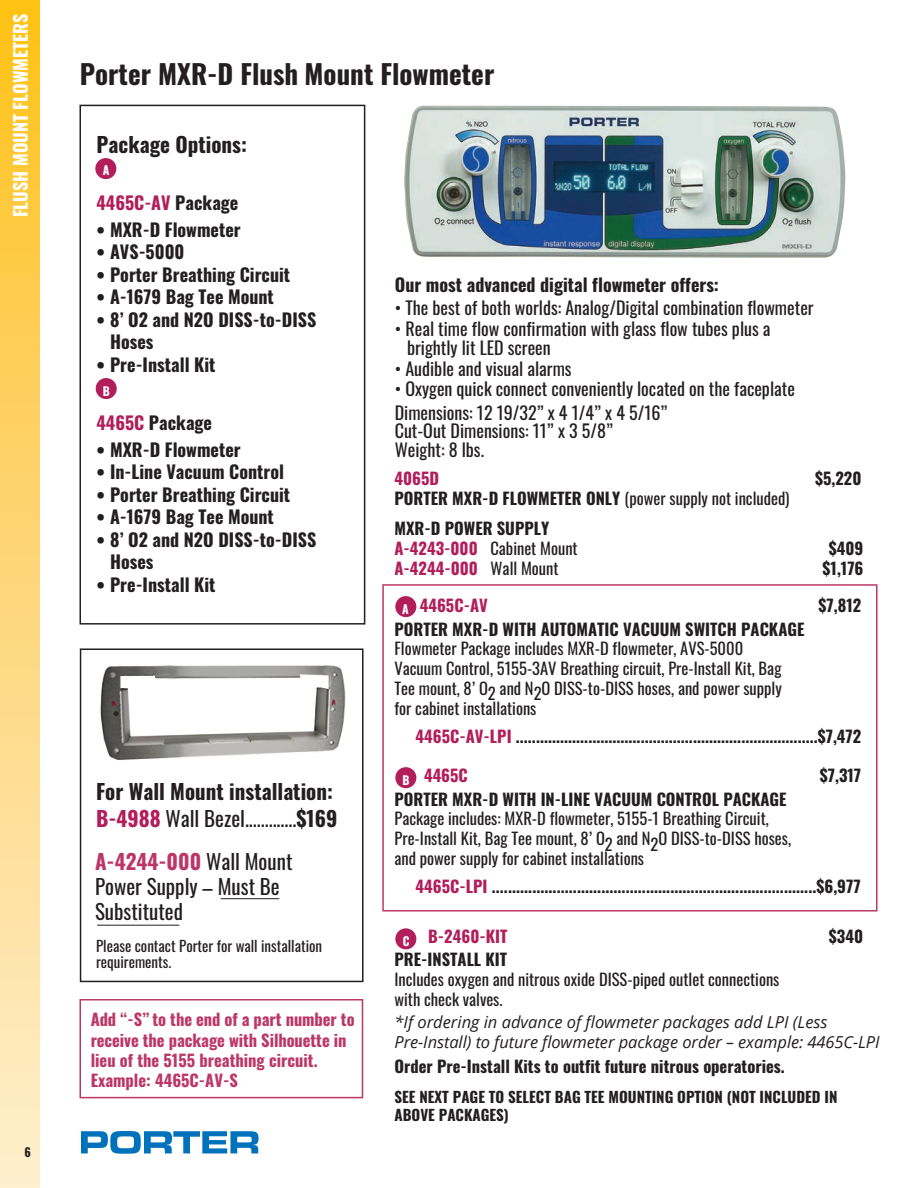
<style>
.page{position:relative;width:918px;height:1188px;background:#fff}
.page>*{position:absolute;margin:0;border:0;box-sizing:border-box;transform-origin:0 0}
.t1{font:700 27px "Oswald";color:#231f20}
.t2{font:21px/25.2px "Oswald";color:#231f20}
.t3{font:700 21px "Oswald";color:#231f20}
.t4{font:700 21px "Oswald";color:#bc3767}
.t5{font:700 18px/22.5px "Oswald";color:#231f20}
.t6{font:18px "Oswald";color:#231f20}
.t7{font:700 18px "Oswald";color:#fff}
.t8{font:700 18px "Oswald";color:#b21e5b}
.t9{font:700 16.5px "Oswald";color:#231f20}
.t10{font:16.5px "Oswald";color:#231f20}
.t11{font:700 16.5px/20.1px "Oswald";letter-spacing:-.005em;color:#bc3767}
.t12{font:italic 16.5px "Open Sans";letter-spacing:-.005em;color:#231f20}
.t13{font:700 16.5px "Oswald";color:#b21e5b}
.t14{font:700 15px "Oswald";color:#231f20}
.t15{font:15px/16.5px "Oswald";color:#231f20}
.t16{font:700 12px "Oswald";color:#fff}
.t17{font:700 12px "Oswald";color:#231f20}
.s1{color:#231f20}
.s2{color:#b21e5b}
.s3{font-weight:700;color:#b21e5b}
.s4{font-weight:700}
.s5{font-weight:400;color:#231f20}
.s6{font-weight:400}
</style>
<div class="page">
<div style="left:0;top:0;width:39px;height:1188px;background:linear-gradient(to bottom,#fec11e,#feeed1)"></div>
<svg style="left:81px;top:1131px;width:178px;height:23px"></svg>
<div style="left:80px;top:105px;width:285px;height:520px;border:2px solid #231f20"></div>
<div style="left:80px;top:648px;width:284px;height:334px;border:2px solid #231f20"></div>
<div style="left:395px;top:596px;width:21px;height:21px;background:#b21e5b;border-radius:50%"></div>
<div style="left:95px;top:158px;width:21px;height:21px;background:#b21e5b;border-radius:50%"></div>
<div style="left:96px;top:378px;width:21px;height:21px;background:#b21e5b;border-radius:50%"></div>
<div style="left:395px;top:767px;width:21px;height:21px;background:#b21e5b;border-radius:50%"></div>
<div style="left:395px;top:928px;width:21px;height:21px;background:#b21e5b;border-radius:50%"></div>
<img style="left:404px;top:105px;width:442px;height:153px">
<div style="left:382px;top:584px;width:496px;height:328px;border:2px solid #bc3767"></div>
<hr style="left:221px;top:898px;width:58px;height:1px;background:#231f20">
<hr style="left:97px;top:925px;width:82px;height:1px;background:#231f20">
<img style="left:92px;top:622px;width:258px;height:138px">
<div style="left:80px;top:999px;width:283px;height:99px;background:#fff;border:2px solid #bc3767"></div>
<p class="t7" style="left:11px;top:217px;width:205px;rotate:-90deg">FLUSH MOUNT FLOWMETERS</p>
<p class="t17" style="left:24px;top:1146px;width:8px">6</p>
<p class="t1" style="left:80px;top:60px;width:416px">Porter MXR-D Flush Mount Flowmeter</p>
<p class="t3" style="left:97px;top:133px;width:152px">Package Options:</p>
<p class="t8" style="left:97px;top:193px;width:143px">4465C-AV <span class="s1">Package</span></p>
<p class="t5" style="left:97px;top:219px;width:146px">• MXR-D Flowmeter</p>
<p class="t5" style="left:97px;top:242px;width:89px">• AVS-5000</p>
<p class="t5" style="left:97px;top:264px;width:195px">• Porter Breathing Circuit</p>
<p class="t5" style="left:97px;top:287px;width:179px">• A-1679 Bag Tee Mount</p>
<p class="t5" style="left:110px;top:309px;width:208px;text-indent:-14px">• 8’ O2 and N2O DISS-to-DISS<br>Hoses</p>
<p class="t5" style="left:97px;top:354px;width:121px">• Pre-Install Kit</p>
<p class="t16" style="left:103px;top:164px;width:8px">A</p>
<p class="t16" style="left:103px;top:385px;width:9px">B</p>
<p class="t5" style="left:97px;top:413px;width:117px"><span class="s2">4465C</span> Package</p>
<p class="t5" style="left:97px;top:439px;width:146px">• MXR-D Flowmeter</p>
<p class="t5" style="left:97px;top:462px;width:189px">• In-Line Vacuum Control</p>
<p class="t5" style="left:97px;top:484px;width:195px">• Porter Breathing Circuit</p>
<p class="t5" style="left:97px;top:507px;width:179px">• A-1679 Bag Tee Mount</p>
<p class="t5" style="left:110px;top:529px;width:208px;text-indent:-14px">• 8’ O2 and N2O DISS-to-DISS<br>Hoses</p>
<p class="t5" style="left:97px;top:574px;width:121px">• Pre-Install Kit</p>
<p class="t3" style="left:96px;top:781px;width:238px">For Wall Mount installation:</p>
<p class="t2" style="left:96px;top:804px;width:243px"><span class="s3">B-4988</span> Wall Bezel.............<span class="s4">$169</span></p>
<p class="t4" style="left:95px;top:850px;width:199px">A-4244-000 <span class="s5">Wall Mount</span></p>
<p class="t2" style="left:95px;top:872px;width:186px">Power Supply – Must Be<br>Substituted</p>
<p class="t15" style="left:96px;top:936px;width:227px">Please contact Porter for wall installation requirements.</p>
<p class="t11" style="left:91px;top:1011px;width:265px">Add “-S” to the end of a part number to receive the package with Silhouette in</p>
<p class="t11" style="left:91px;top:1051px;width:229px">lieu of the 5155 breathing circuit.</p>
<p class="t11" style="left:91px;top:1071px;width:149px">Example: 4465C-AV-S</p>
<p class="t5" style="left:395px;top:274px;width:326px">Our most advanced digital flowmeter offers:</p>
<p class="t6" style="left:395px;top:292px;width:420px">• The best of both worlds: Analog/Digital combination flowmeter</p>
<p class="t6" style="left:395px;top:313px;width:377px">• Real time flow confirmation with glass flow tubes plus a</p>
<p class="t6" style="left:407px;top:331px;width:145px">brightly lit LED screen</p>
<p class="t6" style="left:395px;top:352px;width:178px">• Audible and visual alarms</p>
<p class="t6" style="left:395px;top:373px;width:402px">• Oxygen quick connect conveniently located on the faceplate</p>
<p class="t6" style="left:395px;top:396px;width:274px">Dimensions: 12 19/32” x 4 1/4” x 4 5/16”</p>
<p class="t6" style="left:395px;top:415px;width:220px">Cut-Out Dimensions: 11” x 3 5/8”</p>
<p class="t6" style="left:395px;top:434px;width:91px">Weight: 8 lbs.</p>
<p class="t13" style="left:394px;top:470px;width:46px">4065D</p>
<p class="t9" style="left:815px;top:470px;width:48px">$5,220</p>
<p class="t9" style="left:394px;top:490px;width:397px">PORTER MXR-D FLOWMETER ONLY <span class="s6">(power supply not included)</span></p>
<p class="t9" style="left:394px;top:520px;width:156px">MXR-D POWER SUPPLY</p>
<p class="t10" style="left:394px;top:534px;width:185px"><span class="s3">A-4243-000</span> Cabinet Mount</p>
<p class="t9" style="left:829px;top:540px;width:36px">$409</p>
<p class="t13" style="left:394px;top:560px;width:166px">A-4244-000 <span class="s5">Wall Mount</span></p>
<p class="t9" style="left:823px;top:560px;width:42px">$1,176</p>
<p class="t13" style="left:420px;top:597px;width:69px">4465C-AV</p>
<p class="t9" style="left:819px;top:597px;width:44px">$7,812</p>
<p class="t9" style="left:394px;top:620px;width:411px">PORTER MXR-D WITH AUTOMATIC VACUUM SWITCH PACKAGE</p>
<p class="t10" style="left:394px;top:634px;width:350px">Flowmeter Package includes MXR-D flowmeter, AVS-5000</p>
<p class="t10" style="left:394px;top:654px;width:389px">Vacuum Control, 5155-3AV Breathing circuit, Pre-Install Kit, Bag</p>
<p class="t10" style="left:394px;top:674px;width:389px">Tee mount, 8’ O2 and N2O DISS-to-DISS hoses, and power supply</p>
<p class="t10" style="left:394px;top:693px;width:144px">for cabinet installations</p>
<p class="t9" style="left:416px;top:728px;width:447px"><span class="s2">4465C-AV-LPI</span> ...........................................................................$7,472</p>
<p class="t13" style="left:424px;top:767px;width:45px">4465C</p>
<p class="t9" style="left:820px;top:767px;width:43px">$7,317</p>
<p class="t9" style="left:394px;top:790px;width:394px">PORTER MXR-D WITH IN-LINE VACUUM CONTROL PACKAGE</p>
<p class="t10" style="left:394px;top:804px;width:376px">Package includes: MXR-D flowmeter, 5155-1 Breathing Circuit,</p>
<p class="t10" style="left:394px;top:824px;width:398px">Pre-Install Kit, Bag Tee mount, 8’ O2 and N2O DISS-to-DISS hoses,</p>
<p class="t10" style="left:394px;top:844px;width:251px">and power supply for cabinet installations</p>
<p class="t9" style="left:416px;top:878px;width:447px"><span class="s2">4465C-LPI</span> ................................................................................$6,977</p>
<p class="t13" style="left:428px;top:928px;width:81px">B-2460-KIT</p>
<p class="t9" style="left:829px;top:928px;width:36px">$340</p>
<p class="t9" style="left:394px;top:951px;width:114px">PRE-INSTALL KIT</p>
<p class="t10" style="left:394px;top:965px;width:387px">Includes oxygen and nitrous oxide DISS-piped outlet connections</p>
<p class="t10" style="left:394px;top:984px;width:110px">with check valves.</p>
<p class="t12" style="left:394px;top:1011px;width:435px">*If ordering in advance of flowmeter packages add LPI (Less</p>
<p class="t12" style="left:394px;top:1031px;width:487px">Pre-Install) to future flowmeter package order – example: 4465C-LPI</p>
<p class="t9" style="left:394px;top:1057px;width:392px">Order Pre-Install Kits to outfit future nitrous operatories.</p>
<p class="t14" style="left:394px;top:1089px;width:445px">SEE NEXT PAGE TO SELECT BAG TEE MOUNTING OPTION (NOT INCLUDED IN</p>
<p class="t14" style="left:394px;top:1107px;width:116px">ABOVE PACKAGES)</p>
<p class="t16" style="left:402px;top:602px;width:8px">A</p>
<p class="t16" style="left:403px;top:774px;width:9px">B</p>
<p class="t16" style="left:403px;top:935px;width:8px">C</p>
</div>
